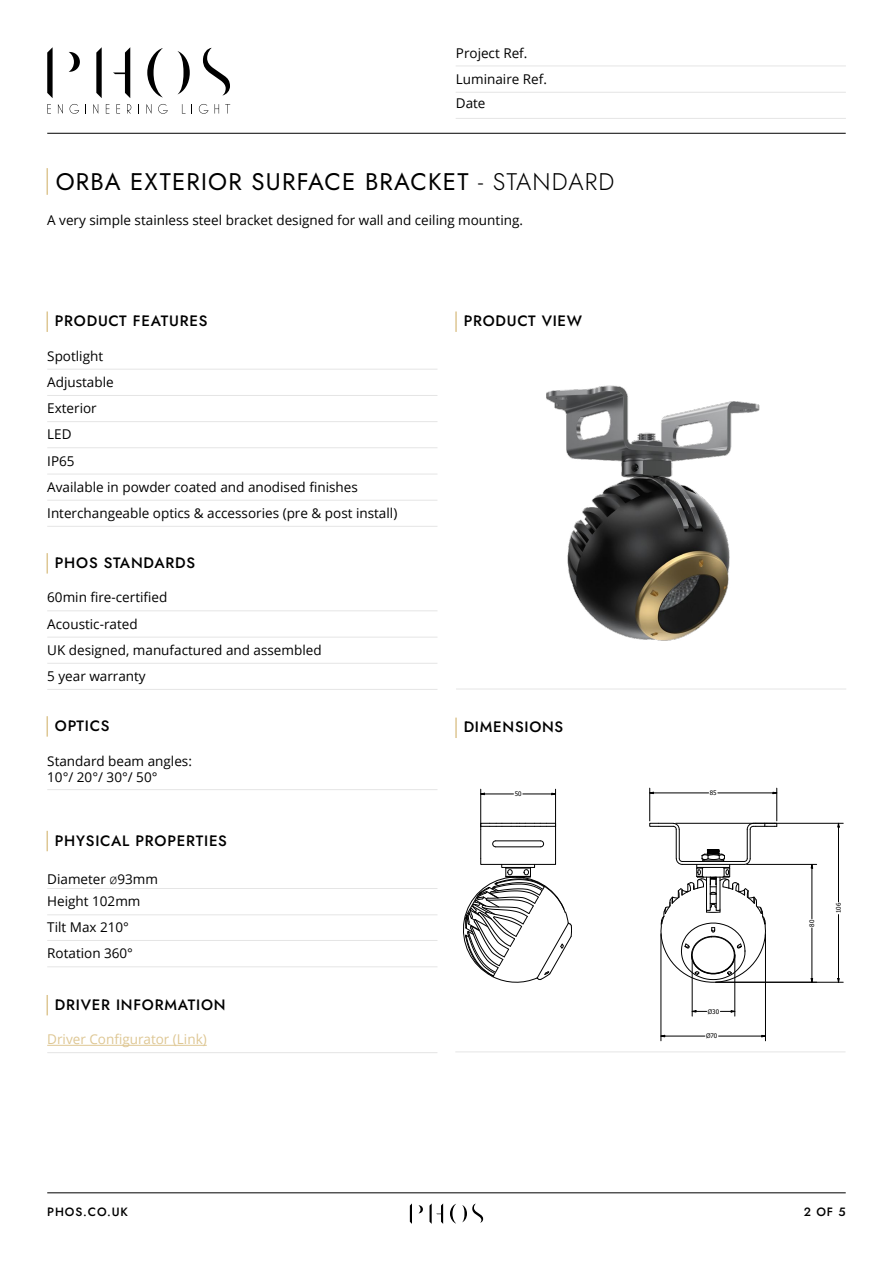
<style>
.page{position:relative;width:893px;height:1263px;background:#fff}
.page>*{position:absolute;margin:0;border:0;box-sizing:border-box;transform-origin:0 0}
.t1{font:24px "Jost";letter-spacing:.05em;color:#000}
.t2{font:500 15px "Jost";letter-spacing:.05em;color:#000}
.t3{font:13.5px/16.2px "Open Sans";color:#000}
.t4{font:13.5px "Open Sans";color:#dec794}
.t5{font:500 12px "Jost";letter-spacing:.075em;color:#000}
.t6{font:6.3px "Tahoma";color:#000}
.s1{font-weight:300}
</style>
<div class="page">
<svg style="left:650px;top:823px;width:127px;height:159px"></svg>
<svg style="left:480px;top:823px;width:76px;height:35px"></svg>
<div style="left:502px;top:864px;width:33px;height:3px;border:1px solid #000"></div>
<svg style="left:463px;top:867px;width:109px;height:116px"></svg>
<svg style="left:720px;top:1010px;width:16px;height:2px"></svg>
<svg style="left:691px;top:1010px;width:16px;height:2px"></svg>
<hr style="left:692px;top:959px;width:1px;height:57px;background:#000">
<hr style="left:734px;top:956px;width:1px;height:60px;background:#000">
<hr style="left:719px;top:1036px;width:43px;height:1px;background:#000">
<hr style="left:665px;top:1036px;width:40px;height:1px;background:#000">
<hr style="left:765px;top:934px;width:1px;height:107px;background:#000">
<hr style="left:661px;top:934px;width:1px;height:107px;background:#000">
<hr style="left:812px;top:868px;width:1px;height:51px;background:#000">
<hr style="left:812px;top:928px;width:1px;height:50px;background:#000">
<hr style="left:747px;top:864px;width:70px;height:1px;background:#000">
<hr style="left:838px;top:914px;width:1px;height:64px;background:#000">
<hr style="left:838px;top:827px;width:1px;height:75px;background:#000">
<hr style="left:716px;top:982px;width:127px;height:1px;background:#000">
<hr style="left:676px;top:823px;width:167px;height:1px;background:#000">
<hr style="left:718px;top:793px;width:55px;height:1px;background:#000">
<hr style="left:653px;top:793px;width:56px;height:1px;background:#000">
<hr style="left:776px;top:788px;width:1px;height:33px;background:#000">
<hr style="left:649px;top:788px;width:1px;height:33px;background:#000">
<svg style="left:481px;top:793px;width:32px;height:2px"></svg>
<svg style="left:523px;top:793px;width:32px;height:2px"></svg>
<hr style="left:555px;top:789px;width:1px;height:38px;background:#000">
<hr style="left:480px;top:789px;width:1px;height:38px;background:#000">
<svg style="left:47px;top:47px;width:33px;height:51px"></svg>
<svg style="left:147px;top:48px;width:43px;height:49px"></svg>
<svg style="left:203px;top:48px;width:27px;height:48px"></svg>
<svg style="left:96px;top:47px;width:34px;height:51px"></svg>
<svg style="left:47px;top:104px;width:4px;height:10px"></svg>
<svg style="left:58px;top:104px;width:5px;height:10px"></svg>
<svg style="left:70px;top:104px;width:9px;height:10px"></svg>
<svg style="left:93px;top:104px;width:5px;height:10px"></svg>
<svg style="left:106px;top:104px;width:3px;height:10px"></svg>
<svg style="left:116px;top:104px;width:4px;height:10px"></svg>
<svg style="left:127px;top:104px;width:4px;height:10px"></svg>
<svg style="left:147px;top:105px;width:4px;height:8px"></svg>
<svg style="left:158px;top:104px;width:10px;height:10px"></svg>
<svg style="left:182px;top:104px;width:4px;height:10px"></svg>
<svg style="left:199px;top:104px;width:9px;height:10px"></svg>
<svg style="left:215px;top:104px;width:4px;height:10px"></svg>
<svg style="left:225px;top:104px;width:5px;height:10px"></svg>
<svg style="left:410px;top:1203px;width:13px;height:21px"></svg>
<svg style="left:450px;top:1204px;width:33px;height:19px"></svg>
<svg style="left:430px;top:1203px;width:13px;height:21px"></svg>
<hr style="left:47px;top:1192px;width:799px;height:1px;background:#000">
<hr style="left:47px;top:133px;width:799px;height:1px;background:#000">
<hr style="left:456px;top:66px;width:390px;height:1px;background:#e5e5e5">
<hr style="left:456px;top:92px;width:390px;height:1px;background:#e5e5e5">
<hr style="left:456px;top:118px;width:390px;height:1px;background:#e5e5e5">
<hr style="left:46px;top:168px;width:2px;height:27px;background:#dec794">
<img style="left:546px;top:385px;width:214px;height:256px">
<hr style="left:47px;top:369px;width:390px;height:1px;background:#e5e5e5">
<hr style="left:47px;top:610px;width:390px;height:1px;background:#e5e5e5">
<hr style="left:47px;top:447px;width:390px;height:1px;background:#e5e5e5">
<hr style="left:47px;top:689px;width:390px;height:1px;background:#e5e5e5">
<hr style="left:47px;top:526px;width:390px;height:1px;background:#e5e5e5">
<hr style="left:47px;top:395px;width:390px;height:1px;background:#e5e5e5">
<hr style="left:47px;top:637px;width:390px;height:1px;background:#e5e5e5">
<hr style="left:47px;top:474px;width:390px;height:1px;background:#e5e5e5">
<hr style="left:47px;top:421px;width:390px;height:1px;background:#e5e5e5">
<hr style="left:47px;top:663px;width:390px;height:1px;background:#e5e5e5">
<hr style="left:47px;top:500px;width:390px;height:1px;background:#e5e5e5">
<hr style="left:456px;top:689px;width:390px;height:1px;background:#e5e5e5">
<hr style="left:455px;top:1051px;width:390px;height:1px;background:#e5e5e5">
<hr style="left:46px;top:311px;width:2px;height:21px;background:#dec794">
<hr style="left:455px;top:311px;width:2px;height:21px;background:#dec794">
<hr style="left:455px;top:718px;width:2px;height:20px;background:#dec794">
<hr style="left:46px;top:553px;width:2px;height:20px;background:#dec794">
<hr style="left:47px;top:888px;width:390px;height:1px;background:#e5e5e5">
<hr style="left:47px;top:940px;width:390px;height:1px;background:#e5e5e5">
<hr style="left:47px;top:914px;width:390px;height:1px;background:#e5e5e5">
<hr style="left:47px;top:966px;width:390px;height:1px;background:#e5e5e5">
<hr style="left:46px;top:831px;width:2px;height:20px;background:#dec794">
<hr style="left:47px;top:789px;width:390px;height:1px;background:#e5e5e5">
<hr style="left:46px;top:716px;width:2px;height:21px;background:#dec794">
<hr style="left:47px;top:1045px;width:160px;height:1px;background:#dec794">
<hr style="left:47px;top:1052px;width:390px;height:1px;background:#e5e5e5">
<hr style="left:46px;top:995px;width:2px;height:20px;background:#dec794">
<p class="t3" style="left:456px;top:44px;width:73px">Project Ref.</p>
<p class="t3" style="left:456px;top:95px;width:31px">Date</p>
<p class="t3" style="left:456px;top:71px;width:93px">Luminaire Ref.</p>
<h1 class="t1" style="left:56px;top:165px;width:560px">ORBA EXTERIOR SURFACE BRACKET <span class="s1">- STANDARD</span></h1>
<p class="t3" style="left:47px;top:211px;width:477px">A very simple stainless steel bracket designed for wall and ceiling mounting.</p>
<p class="t2" style="left:55px;top:311px;width:154px">PRODUCT FEATURES</p>
<p class="t2" style="left:464px;top:311px;width:120px">PRODUCT VIEW</p>
<p class="t3" style="left:47px;top:347px;width:57px">Spotlight</p>
<p class="t3" style="left:47px;top:374px;width:68px">Adjustable</p>
<p class="t3" style="left:47px;top:400px;width:51px">Exterior</p>
<p class="t3" style="left:47px;top:426px;width:26px">LED</p>
<p class="t3" style="left:47px;top:452px;width:29px">IP65</p>
<p class="t3" style="left:47px;top:478px;width:312px">Available in powder coated and anodised finishes</p>
<p class="t3" style="left:47px;top:505px;width:352px">Interchangeable optics &amp; accessories (pre &amp; post install)</p>
<p class="t2" style="left:55px;top:553px;width:142px">PHOS STANDARDS</p>
<p class="t3" style="left:47px;top:589px;width:122px">60min fire-certified</p>
<p class="t3" style="left:47px;top:615px;width:92px">Acoustic-rated</p>
<p class="t3" style="left:47px;top:642px;width:276px">UK designed, manufactured and assembled</p>
<p class="t3" style="left:47px;top:668px;width:100px">5 year warranty</p>
<p class="t2" style="left:55px;top:716px;width:56px">OPTICS</p>
<p class="t3" style="left:47px;top:752px;width:146px">Standard beam angles:<br>10°/ 20°/ 30°/ 50°</p>
<p class="t2" style="left:55px;top:830px;width:174px">PHYSICAL PROPERTIES</p>
<p class="t3" style="left:47px;top:871px;width:112px">Diameter <span class="s1">ø</span>93mm</p>
<p class="t3" style="left:47px;top:919px;width:83px">Tilt Max 210°</p>
<p class="t3" style="left:47px;top:893px;width:95px">Height 102mm</p>
<p class="t3" style="left:47px;top:945px;width:87px">Rotation 360°</p>
<p class="t2" style="left:55px;top:994px;width:172px">DRIVER INFORMATION</p>
<p class="t4" style="left:47px;top:1030px;width:161px">Driver Configurator (Link)</p>
<p class="t5" style="left:47px;top:1204px;width:82px">PHOS.CO.UK</p>
<p class="t2" style="left:464px;top:716px;width:101px">DIMENSIONS</p>
<p class="t6" style="left:515px;top:790px;width:8px">50</p>
<p class="t6" style="left:710px;top:789px;width:8px">85</p>
<p class="t6" style="left:708px;top:1007px;width:13px">Ø30</p>
<p class="t6" style="left:706px;top:1032px;width:13px">Ø70</p>
<p class="t6" style="left:808px;top:927px;width:8px;rotate:-90deg">80</p>
<p class="t6" style="left:834px;top:913px;width:12px;rotate:-90deg">106</p>
<p class="t5" style="left:804px;top:1204px;width:43px">2 OF 5</p>
</div>
